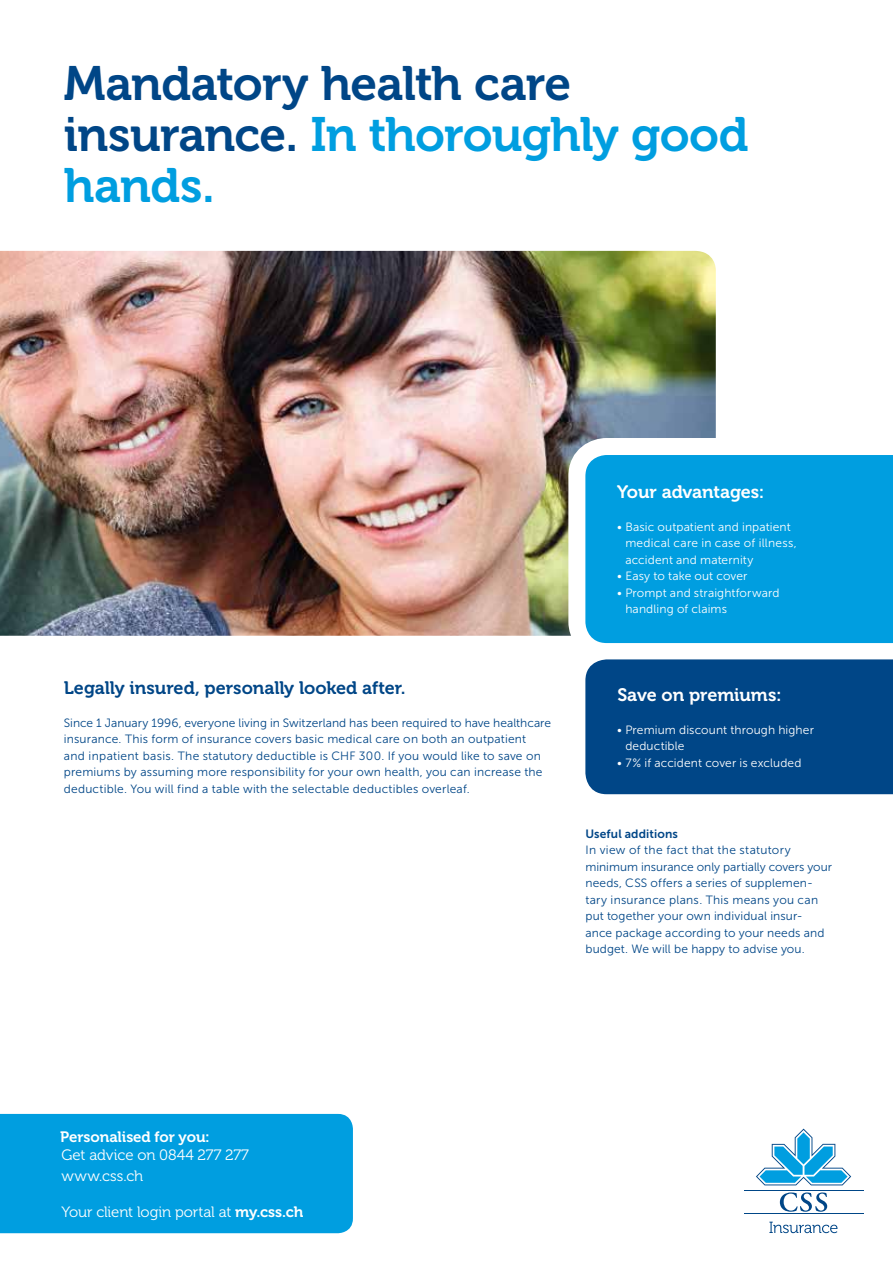
<style>
.page{position:relative;width:893px;height:1263px;background:#fff}
.page>*{position:absolute;margin:0;border:0;box-sizing:border-box;transform-origin:0 0}
.t1{font:48px/51px "Museo 700";letter-spacing:-.02em;color:#004687}
.t2{font:18px "Museo 700";letter-spacing:-.005em;color:#004687}
.t3{font:18px "Museo 700";letter-spacing:-.005em;color:#fff}
.t4{font:15px/21px "Museo 300";letter-spacing:-.01em;color:#fff}
.t5{font:15px "Museo 700";letter-spacing:-.005em;color:#fff}
.t6{font:12px/16.5px "Museo Sans 300";letter-spacing:.015em;color:#004687}
.t7{font:12px/16.5px "Museo Sans 300";letter-spacing:.01em;color:#fff}
.t8{font:12px "Museo Sans 700";letter-spacing:.01em;color:#004687}
.s1{color:#009ee0}
.s2{font-family:"Museo 700"}
</style>
<div class="page">
<img style="left:0;top:251px;width:716px;height:385px">
<svg style="left:568px;top:438px;width:325px;height:206px;background:#22aae3"></svg>
<div style="left:585px;top:659px;width:308px;height:135px;background:#004687"></div>
<hr style="left:744px;top:1213px;width:119px;height:1px;background:#004687">
<hr style="left:744px;top:1190px;width:119px;height:1px;background:#004687">
<svg style="left:756px;top:1128px;width:95px;height:57px"></svg>
<svg style="left:780px;top:1192px;width:47px;height:20px"></svg>
<svg style="left:769px;top:1222px;width:68px;height:11px"></svg>
<div style="left:0;top:1114px;width:353px;height:119px;background:#009ee0"></div>
<h1 class="t1" style="left:64px;top:58px;width:686px">Mandatory health care insurance. <span class="s1">In thoroughly good hands.</span></h1>
<h2 class="t2" style="left:64px;top:678px;width:343px">Legally insured, personally looked after.</h2>
<p class="t6" style="left:64px;top:715px;width:489px">Since 1 January 1996, everyone living in Switzerland has been required to have healthcare insurance. This form of insurance covers basic medical care on both an outpatient<br>and inpatient basis. The statutory deductible is CHF 300. If you would like to save on premiums by assuming more responsibility for your own health, you can increase the deductible. You will find a table with the selectable deductibles overleaf.</p>
<h2 class="t3" style="left:617px;top:481px;width:149px">Your advantages:</h2>
<p class="t7" style="left:625px;top:518px;width:173px;text-indent:-8px">• Basic outpatient and inpatient medical care in case of illness, accident and maternity</p>
<p class="t7" style="left:617px;top:568px;width:132px">• Easy to take out cover</p>
<p class="t7" style="left:625px;top:584px;width:156px;text-indent:-8px">• Prompt and straightforward handling of claims</p>
<h2 class="t3" style="left:617px;top:684px;width:166px">Save on premiums:</h2>
<p class="t7" style="left:625px;top:721px;width:190px;text-indent:-8px">• Premium discount through higher deductible</p>
<p class="t7" style="left:617px;top:754px;width:186px">• 7% if accident cover is excluded</p>
<p class="t8" style="left:585px;top:827px;width:94px">Useful additions</p>
<p class="t6" style="left:585px;top:842px;width:248px">In view of the fact that the statutory minimum insurance only partially covers your needs, CSS offers a series of supplemen&shy;tary insurance plans. This means you can put together your own individual insur&shy;ance package according to your needs and budget. We will be happy to advise you.</p>
<p class="t5" style="left:60px;top:1128px;width:151px">Personalised for you:</p>
<p class="t4" style="left:62px;top:1144px;width:189px">Get advice on 0844 277 277 www.css.ch</p>
<p class="t4" style="left:62px;top:1201px;width:243px">Your client login portal at <span class="s2">my.css.ch</span></p>
</div>
